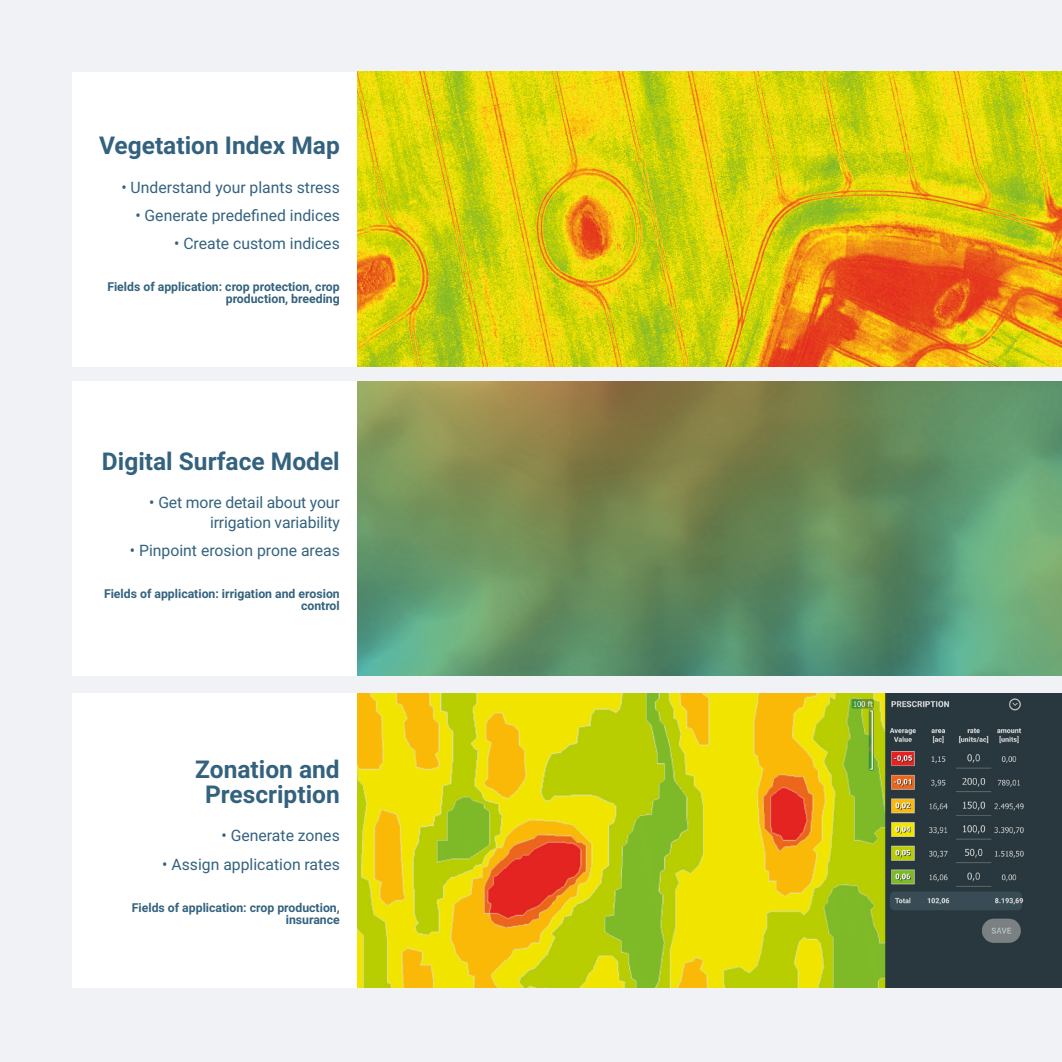
<style>
.page{position:relative;width:1062px;height:1062px;background:#f1f2f6}
.page>*{position:absolute;margin:0;border:0;box-sizing:border-box;transform-origin:0 0}
.t1{font:700 24.5px/24.5px "Roboto";color:#33627f;text-align:center}
.t2{font:15.75px/19.2px "Roboto";color:#33627f;text-align:right}
.t3{font:700 12.25px/12.2px "Roboto";color:#33627f;text-align:right}
</style>
<div class="page">
<div style="left:73px;top:73px;width:989px;height:294px;background:#fff"></div>
<div style="left:73px;top:381px;width:989px;height:295px;background:#fff"></div>
<div style="left:73px;top:693px;width:989px;height:295px;background:#fff"></div>
<img style="left:357px;top:381px;width:705px;height:295px">
<img style="left:357px;top:72px;width:705px;height:294px">
<img style="left:357px;top:693px;width:705px;height:294px">
<p class="t1" style="left:99px;top:132px;width:242px">Vegetation Index Map</p>
<p class="t2" style="left:121px;top:177px;width:220px">• Understand your plants stress</p>
<p class="t2" style="left:135px;top:205px;width:206px">• Generate predefined indices</p>
<p class="t2" style="left:174px;top:233px;width:167px">• Create custom indices</p>
<p class="t3" style="left:107px;top:280px;width:234px">Fields of application: crop protection, crop production, breeding</p>
<p class="t1" style="left:102px;top:448px;width:239px">Digital Surface Model</p>
<p class="t2" style="left:149px;top:492px;width:192px">• Get more detail about your irrigation variability</p>
<p class="t2" style="left:130px;top:540px;width:211px">• Pinpoint erosion prone areas</p>
<p class="t3" style="left:104px;top:587px;width:237px">Fields of application: irrigation and erosion control</p>
<p class="t1" style="left:195px;top:756px;width:146px">Zonation and<br>Prescription</p>
<p class="t2" style="left:222px;top:825px;width:120px">• Generate zones</p>
<p class="t2" style="left:162px;top:853px;width:179px">• Assign application rates</p>
<p class="t3" style="left:132px;top:900px;width:209px">Fields of application: crop production, insurance</p>
</div>
